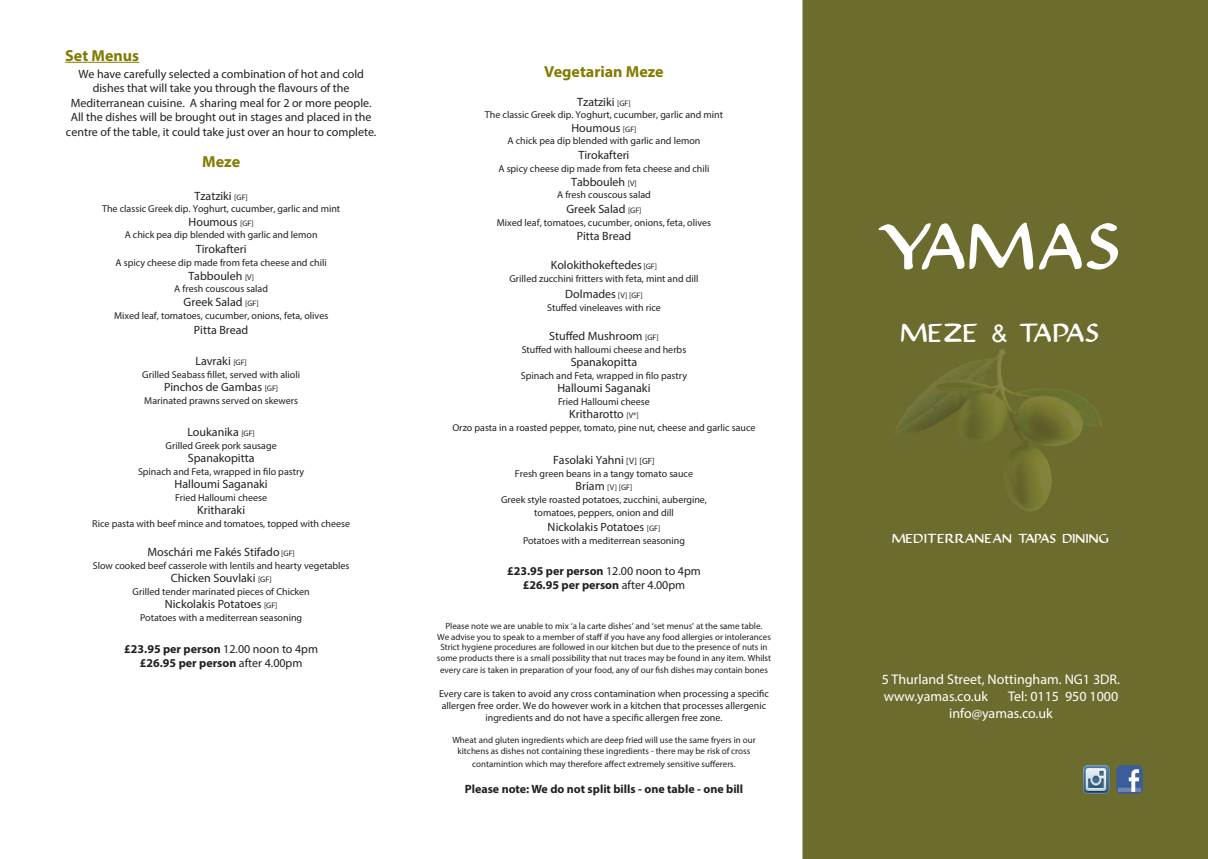
<style>
.page{position:relative;width:1208px;height:859px;background:#fff}
.page>*{position:absolute;margin:0;border:0;box-sizing:border-box;transform-origin:0 0}
.t1{font:60px "Justinian";color:#fff}
.t2{font:24px "Justinian";letter-spacing:-.04em;color:#fff}
.t3{font:700 16px "Myriad Pro";color:#827c00}
.t4{font:14px/16.8px "Myriad Pro";color:#fff}
.t5{font:12px/14.4px "Myriad Pro";color:#231f20;text-align:center}
.t6{font:700 12px/14.4px "Myriad Pro";color:#231f20;text-align:center}
.t7{font:12px "Justinian";color:#fff}
.t8{font:10px/12px "Myriad Pro";color:#231f20;text-align:center}
.t9{font:9px/10.8px "Myriad Pro";color:#231f20;text-align:center}
.t10{font:8px "Myriad Pro";color:#231f20}
.s1{font-size:8px}
.s2{font-weight:400}
.s3{font-size:9px}
.s4{font-size:12px}
.s5{font-family:"Arial"}
</style>
<div class="page">
<hr style="left:65px;top:62px;width:74px;height:1px;background:#827c00">
<div style="left:802px;top:0;width:406px;height:859px;background:#6c6c2e"></div>
<img style="left:1116px;top:765px;width:26px;height:29px">
<img style="left:1083px;top:765px;width:21px;height:29px">
<h3 class="t3" style="left:65px;top:45px;width:75px">Set Menus</h3>
<p class="t5" style="left:66px;top:66px;width:312px">We have carefully selected a combination of hot and cold dishes that will take you through the flavours of the Mediterranean cuisine. A sharing meal for 2 or more people.<br>All the dishes will be brought out in stages and placed in the centre of the table, it could take just over an hour to complete.</p>
<h3 class="t3" style="left:202px;top:151px;width:39px">Meze</h3>
<p class="t5" style="left:194px;top:188px;width:55px">Tzatziki <span class="s1">[GF]</span></p>
<p class="t8" style="left:102px;top:202px;width:240px">The classic Greek dip. Yoghurt, cucumber, garlic and mint</p>
<p class="t5" style="left:189px;top:215px;width:67px">Houmous <span class="s1">[GF]</span></p>
<p class="t8" style="left:125px;top:229px;width:194px">A chick pea dip blended with garlic and lemon</p>
<p class="t5" style="left:196px;top:241px;width:52px">Tirokafteri</p>
<p class="t8" style="left:116px;top:256px;width:213px">A spicy cheese dip made from feta cheese and chili</p>
<p class="t5" style="left:188px;top:269px;width:67px">Tabbouleh <span class="s1">[V]</span></p>
<p class="t8" style="left:174px;top:282px;width:95px">A fresh couscous salad</p>
<p class="t5" style="left:184px;top:295px;width:77px">Greek Salad <span class="s1">[GF]</span></p>
<p class="t8" style="left:114px;top:310px;width:216px">Mixed leaf, tomatoes, cucumber, onions, feta, olives</p>
<p class="t5" style="left:194px;top:322px;width:56px">Pitta Bread</p>
<p class="t5" style="left:195px;top:354px;width:53px">Lavraki <span class="s1">[GF]</span></p>
<p class="t8" style="left:142px;top:369px;width:159px">Grilled Seabass fillet, served with alioli</p>
<p class="t5" style="left:164px;top:380px;width:115px">Pinchos de Gambas <span class="s1">[GF]</span></p>
<p class="t8" style="left:144px;top:395px;width:155px">Marinated prawns served on skewers</p>
<p class="t5" style="left:187px;top:425px;width:69px">Loukanika <span class="s1">[GF]</span></p>
<p class="t8" style="left:166px;top:440px;width:113px">Grilled Greek pork sausage</p>
<p class="t5" style="left:188px;top:451px;width:68px">Spanakopitta</p>
<p class="t8" style="left:138px;top:466px;width:168px">Spinach and Feta, wrapped in filo pastry</p>
<p class="t5" style="left:175px;top:477px;width:95px">Halloumi Saganaki</p>
<p class="t8" style="left:175px;top:492px;width:93px">Fried Halloumi cheese</p>
<p class="t5" style="left:197px;top:503px;width:50px">Kritharaki</p>
<p class="t8" style="left:92px;top:518px;width:259px">Rice pasta with beef mince and tomatoes, topped with cheese</p>
<p class="t5" style="left:147px;top:545px;width:149px">Moschári me Fakés Stifado <span class="s1">[GF]</span></p>
<p class="t8" style="left:93px;top:559px;width:258px">Slow cooked beef casserole with lentils and hearty vegetables</p>
<p class="t5" style="left:171px;top:571px;width:102px">Chicken Souvlaki <span class="s1">[GF]</span></p>
<p class="t8" style="left:133px;top:585px;width:179px">Grilled tender marinated pieces of Chicken</p>
<p class="t5" style="left:165px;top:597px;width:114px">Nickolakis Potatoes <span class="s1">[GF]</span></p>
<p class="t8" style="left:140px;top:611px;width:163px">Potatoes with a mediterrean seasoning</p>
<p class="t6" style="left:124px;top:641px;width:195px">£23.95 per person <span class="s2">12.00 noon to 4pm </span>£26.95 per person <span class="s2">after 4.00pm</span></p>
<h3 class="t3" style="left:544px;top:61px;width:121px">Vegetarian Meze</h3>
<p class="t5" style="left:577px;top:95px;width:55px">Tzatziki <span class="s1">[GF]</span></p>
<p class="t8" style="left:485px;top:108px;width:240px">The classic Greek dip. Yoghurt, cucumber, garlic and mint</p>
<p class="t5" style="left:571px;top:121px;width:67px">Houmous <span class="s1">[GF]</span></p>
<p class="t8" style="left:507px;top:135px;width:194px">A chick pea dip blended with garlic and lemon</p>
<p class="t5" style="left:578px;top:147px;width:52px">Tirokafteri</p>
<p class="t8" style="left:498px;top:162px;width:213px">A spicy cheese dip made from feta cheese and chili</p>
<p class="t5" style="left:571px;top:175px;width:67px">Tabbouleh <span class="s1">[V]</span></p>
<p class="t8" style="left:557px;top:189px;width:95px">A fresh couscous salad</p>
<p class="t5" style="left:566px;top:201px;width:77px">Greek Salad <span class="s1">[GF]</span></p>
<p class="t8" style="left:497px;top:216px;width:216px">Mixed leaf, tomatoes, cucumber, onions, feta, olives</p>
<p class="t5" style="left:577px;top:229px;width:56px">Pitta Bread</p>
<p class="t5" style="left:551px;top:257px;width:108px">Kolokithokeftedes <span class="s1">[GF]</span></p>
<p class="t8" style="left:509px;top:272px;width:190px">Grilled zucchini fritters with feta, mint and dill</p>
<p class="t5" style="left:565px;top:286px;width:79px">Dolmades <span class="s1">[V] [GF]</span></p>
<p class="t8" style="left:547px;top:301px;width:115px">Stuffed vineleaves with rice</p>
<p class="t5" style="left:549px;top:328px;width:111px">Stuffed Mushroom <span class="s1">[GF]</span></p>
<p class="t8" style="left:522px;top:343px;width:166px">Stuffed with halloumi cheese and herbs</p>
<p class="t5" style="left:571px;top:354px;width:68px">Spanakopitta</p>
<p class="t8" style="left:521px;top:369px;width:168px">Spinach and Feta, wrapped in filo pastry</p>
<p class="t5" style="left:557px;top:380px;width:95px">Halloumi Saganaki</p>
<p class="t8" style="left:558px;top:395px;width:93px">Fried Halloumi cheese</p>
<p class="t5" style="left:569px;top:406px;width:71px">Kritharotto <span class="s1">[V*]</span></p>
<p class="t8" style="left:452px;top:421px;width:305px">Orzo pasta in a roasted pepper, tomato, pine nut, cheese and garlic sauce</p>
<p class="t5" style="left:553px;top:452px;width:103px">Fasolaki Yahni <span class="s3">[V] [GF]</span></p>
<p class="t8" style="left:515px;top:467px;width:180px">Fresh green beans in a tangy tomato sauce</p>
<p class="t10" style="left:575px;top:482px;width:58px"><span class="s4">Briam</span> [V] [GF]</p>
<p class="t8" style="left:501px;top:493px;width:207px;line-height:13px">Greek style roasted potatoes, zucchini, aubergine, tomatoes, peppers, onion and dill</p>
<p class="t5" style="left:547px;top:520px;width:114px">Nickolakis Potatoes <span class="s1">[GF]</span></p>
<p class="t8" style="left:523px;top:535px;width:163px">Potatoes with a mediterrean seasoning</p>
<p class="t6" style="left:507px;top:563px;width:195px">£23.95 per person <span class="s2">12.00 noon to 4pm </span>£26.95 per person <span class="s2">after 4.00pm</span></p>
<p class="t9" style="left:437px;top:620px;width:336px">Please note we are unable to mix ‘a la carte dishes’ and ‘set menus’ at the same table.<br>We advise you to speak to a member of staff if you have any food allergies or intolerances Strict hygiene procedures are followed in our kitchen but due to the presence of nuts in some products there is a small possibility that nut traces may be found in any item. Whilst</p>
<p class="t9" style="left:440px;top:664px;width:329px">every care is taken in preparation of your food, any of our fish dishes may contain bones</p>
<p class="t8" style="left:439px;top:688px;width:331px">Every care is taken to avoid any cross contamination when processing a specific allergen free order. We do however work in a kitchen that processes allergenic ingredients and do not have a specific allergen free zone.</p>
<p class="t9" style="left:452px;top:734px;width:305px">Wheat and gluten ingredients which are deep fried will use the same fryers in our kitchens as dishes not containing these ingredients - there may be risk of cross</p>
<p class="t9" style="left:472px;top:758px;width:265px">contamintion which may therefore affect extremely sensitive sufferers.</p>
<p class="t6" style="left:465px;top:781px;width:280px">Please note: We do not split bills - one table - one bill</p>
<h1 class="t1" style="left:878px;top:210px;width:247px">YAMAS</h1>
<h2 class="t2" style="left:901px;top:318px;width:201px">MEZE <span class="s5">&amp;</span> TAPAS</h2>
<p class="t7" style="left:892px;top:531px;width:219px">MEDITERRANEAN TAPAS DINING</p>
<h3 class="t4" style="left:882px;top:671px;width:240px">5 Thurland Street, Nottingham. NG1 3DR. www.yamas.co.uk</h3>
<h3 class="t4" style="left:949px;top:688px;width:171px;text-indent:59px">Tel: 0115 950 1000 info@yamas.co.uk</h3>
</div>
